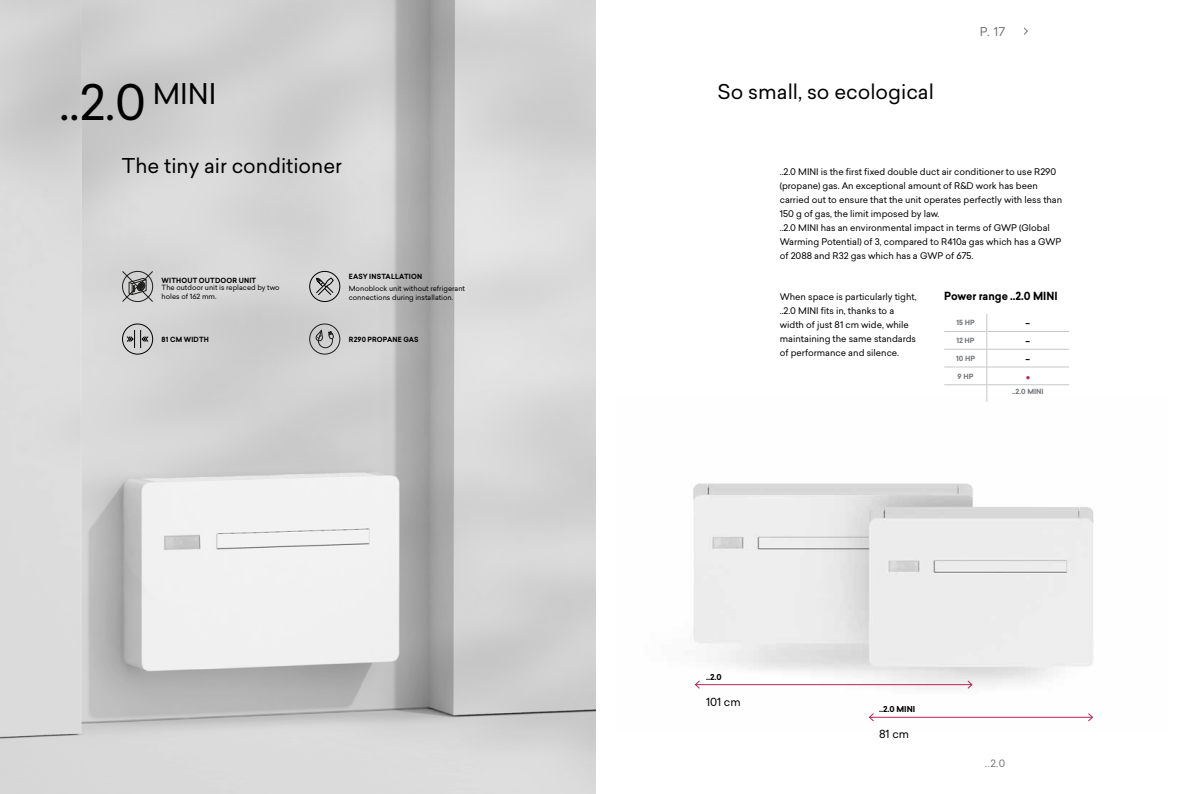
<style>
.page{position:relative;width:1191px;height:794px;background:#fff}
.page>*{position:absolute;margin:0;border:0;box-sizing:border-box;transform-origin:0 0}
.t1{font:48px "Sailec";color:#000}
.t2{font:20px "Sailec";color:#000}
.t3{font:13px "Sailec";color:#000}
.t4{font:700 13px "Sailec";color:#b82554}
.t5{font:12px "Sailec";color:#76777a}
.t6{font:700 11px "Sailec";color:#000;scale:.95 1}
.t7{font:11px "Sailec";color:#000}
.t8{font:10px "Sailec";color:#76777a}
.t9{font:9px/14px "Sailec";color:#000}
.t10{font:700 8px "Sailec";color:#000}
.t11{font:7px/9px "Sailec";color:#000}
.t12{font:700 7px "Sailec";letter-spacing:.025em;color:#000;scale:.95 1}
.t13{font:700 7px "Sailec";color:#74777b}
</style>
<div class="page">
<svg style="left:1024px;top:27px;width:4px;height:8px"></svg>
<img style="left:0;top:0;width:595px;height:794px">
<img style="left:693px;top:398px;width:401px;height:319px">
<svg style="left:122px;top:270px;width:31px;height:32px"></svg>
<div style="left:309px;top:271px;width:31px;height:31px;border:1px solid #010101;border-radius:50%"></div>
<svg style="left:315px;top:277px;width:19px;height:19px"></svg>
<div style="left:122px;top:324px;width:31px;height:30px;border:1px solid #010101;border-radius:50%"></div>
<svg style="left:126px;top:330px;width:23px;height:18px"></svg>
<div style="left:309px;top:324px;width:31px;height:30px;border:1px solid #1d1d1b;border-radius:50%"></div>
<svg style="left:316px;top:329px;width:18px;height:19px"></svg>
<hr style="left:695px;top:684px;width:277px;height:1px;background:#b82554">
<svg style="left:694px;top:679px;width:7px;height:11px"></svg>
<svg style="left:966px;top:679px;width:7px;height:11px"></svg>
<hr style="left:869px;top:717px;width:223px;height:1px;background:#b82554">
<svg style="left:868px;top:712px;width:7px;height:10px"></svg>
<svg style="left:1087px;top:712px;width:6px;height:10px"></svg>
<hr style="left:944px;top:331px;width:42px;height:1px;background:#c5c7c8">
<hr style="left:987px;top:331px;width:82px;height:1px;background:#c5c7c8">
<hr style="left:944px;top:349px;width:42px;height:1px;background:#c5c7c8">
<hr style="left:987px;top:349px;width:82px;height:1px;background:#c5c7c8">
<hr style="left:944px;top:367px;width:42px;height:1px;background:#c5c7c8">
<hr style="left:987px;top:367px;width:82px;height:1px;background:#c5c7c8">
<hr style="left:944px;top:384px;width:42px;height:1px;background:#c5c7c8">
<hr style="left:986px;top:384px;width:83px;height:1px;background:#c5c7c8">
<svg style="left:986px;top:314px;width:1px;height:88px"></svg>
<h3 class="t5" style="left:979px;top:23px;width:27px">P. 17</h3>
<h1 class="t1" style="left:60px;top:68px;width:158px">..2.0 <sup>MINI</sup></h1>
<h2 class="t2" style="left:717px;top:77px;width:218px">So small, so ecological</h2>
<h2 class="t2" style="left:122px;top:152px;width:222px">The tiny air conditioner</h2>
<p class="t9" style="left:780px;top:164px;width:284px">..2.0 MINI is the first fixed double duct air conditioner to use R290 (propane) gas. An exceptional amount of R&amp;D work has been carried out to ensure that the unit operates perfectly with less than 150 g of gas, the limit imposed by law.<br>..2.0 MINI has an environmental impact in terms of GWP (Global Warming Potential) of 3, compared to R410a gas which has a GWP of 2088 and R32 gas which has a GWP of 675.</p>
<p class="t9" style="left:780px;top:290px;width:138px">When space is particularly tight, ..2.0 MINI fits in, thanks to a width of just 81 cm wide, while maintaining the same standards of performance and silence.</p>
<p class="t12" style="left:349px;top:271px;width:79px">EASY INSTALLATION</p>
<p class="t11" style="left:349px;top:284px;width:118px">Monoblock unit without refrigerant connections during installation.</p>
<p class="t12" style="left:162px;top:275px;width:101px">WITHOUT OUTDOOR UNIT</p>
<p class="t11" style="left:162px;top:283px;width:120px">The outdoor unit is replaced by two holes of 162 mm.</p>
<p class="t6" style="left:944px;top:288px;width:121px">Power range ..2.0 MINI</p>
<p class="t13" style="left:956px;top:318px;width:20px">15 HP</p>
<h3 class="t3" style="left:1025px;top:314px;width:7px">-</h3>
<p class="t13" style="left:956px;top:335px;width:20px">12 HP</p>
<h3 class="t3" style="left:1025px;top:331px;width:7px">-</h3>
<p class="t13" style="left:956px;top:353px;width:20px">10 HP</p>
<h3 class="t3" style="left:1025px;top:349px;width:7px">-</h3>
<p class="t13" style="left:957px;top:371px;width:17px">9 HP</p>
<h3 class="t4" style="left:1025px;top:367px;width:6px">•</h3>
<p class="t13" style="left:1012px;top:386px;width:33px">..2.0 MINI</p>
<p class="t12" style="left:162px;top:334px;width:51px">81 CM WIDTH</p>
<p class="t12" style="left:349px;top:334px;width:75px">R290 PROPANE GAS</p>
<p class="t10" style="left:706px;top:671px;width:17px">..2.0</p>
<p class="t7" style="left:706px;top:694px;width:36px">101 cm</p>
<p class="t10" style="left:879px;top:703px;width:38px">..2.0 MINI</p>
<p class="t7" style="left:879px;top:726px;width:31px">81 cm</p>
<p class="t8" style="left:985px;top:756px;width:22px">..2.0</p>
</div>
